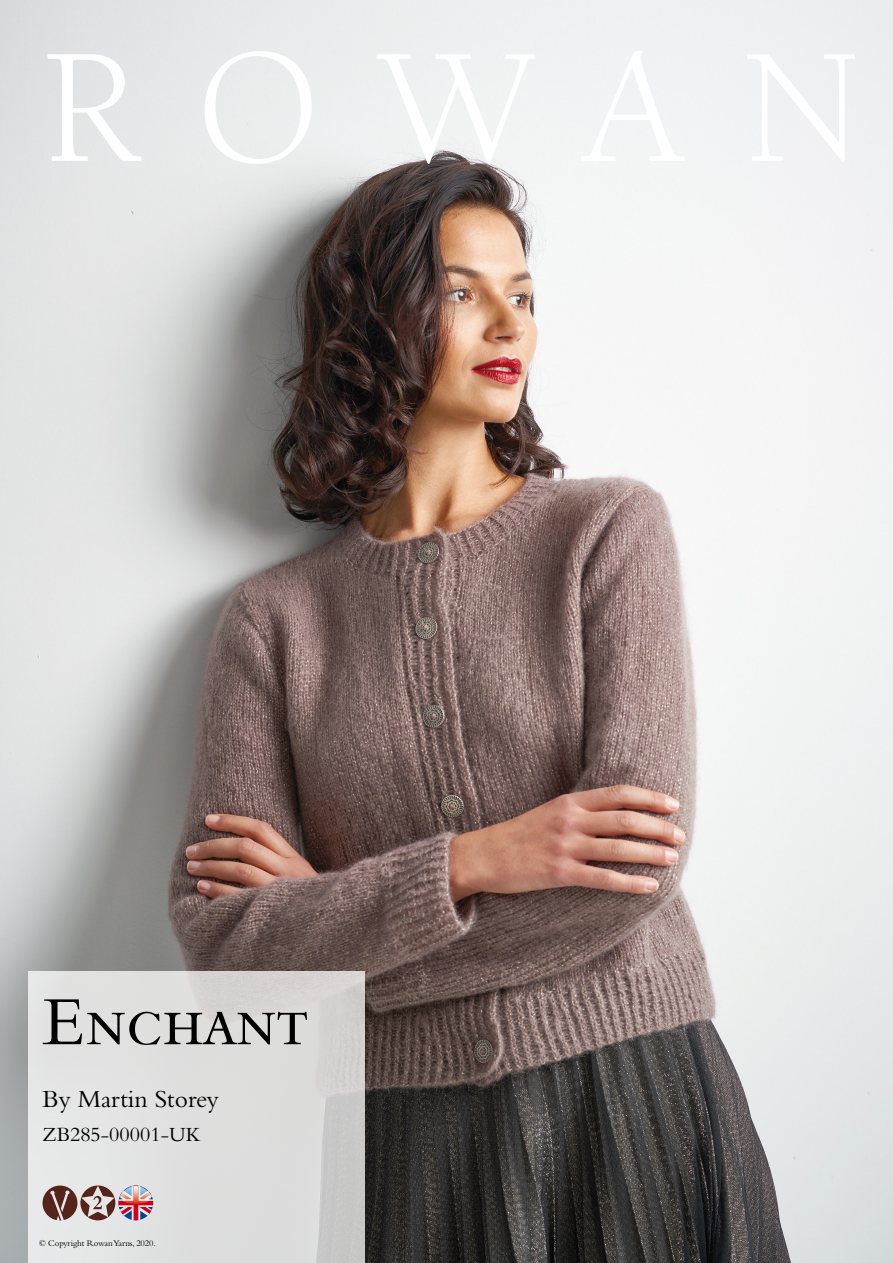
<style>
.page{position:relative;width:893px;height:1263px;background:#fff}
.page>*{position:absolute;margin:0;border:0;box-sizing:border-box;transform-origin:0 0}
.t1{font:72px "Bembo Std";letter-spacing:-.02em;color:#000}
.t2{font:25.5px "Bembo Std";color:#000}
.t3{font:21px "Bembo Std";color:#000}
.t4{font:9px "Bembo Std";letter-spacing:-.01em;color:#000}
</style>
<div class="page">
<img style="left:0;top:0;width:893px;height:1263px">
<div style="left:28px;top:972px;width:337px;height:291px;background:linear-gradient(to right,#e8e9e9,#d2d0d0)"></div>
<svg style="left:43px;top:1185px;width:110px;height:35px;background:#a88888"></svg>
<h1 class="t1" style="left:43px;top:980px;width:268px">Enchant</h1>
<h2 class="t2" style="left:43px;top:1084px;width:178px">By Martin Storey</h2>
<h3 class="t3" style="left:43px;top:1122px;width:159px">ZB285-00001-UK</h3>
<p class="t4" style="left:39px;top:1237px;width:118px">© Copyright Rowan Yarns, 2020.</p>
</div>
